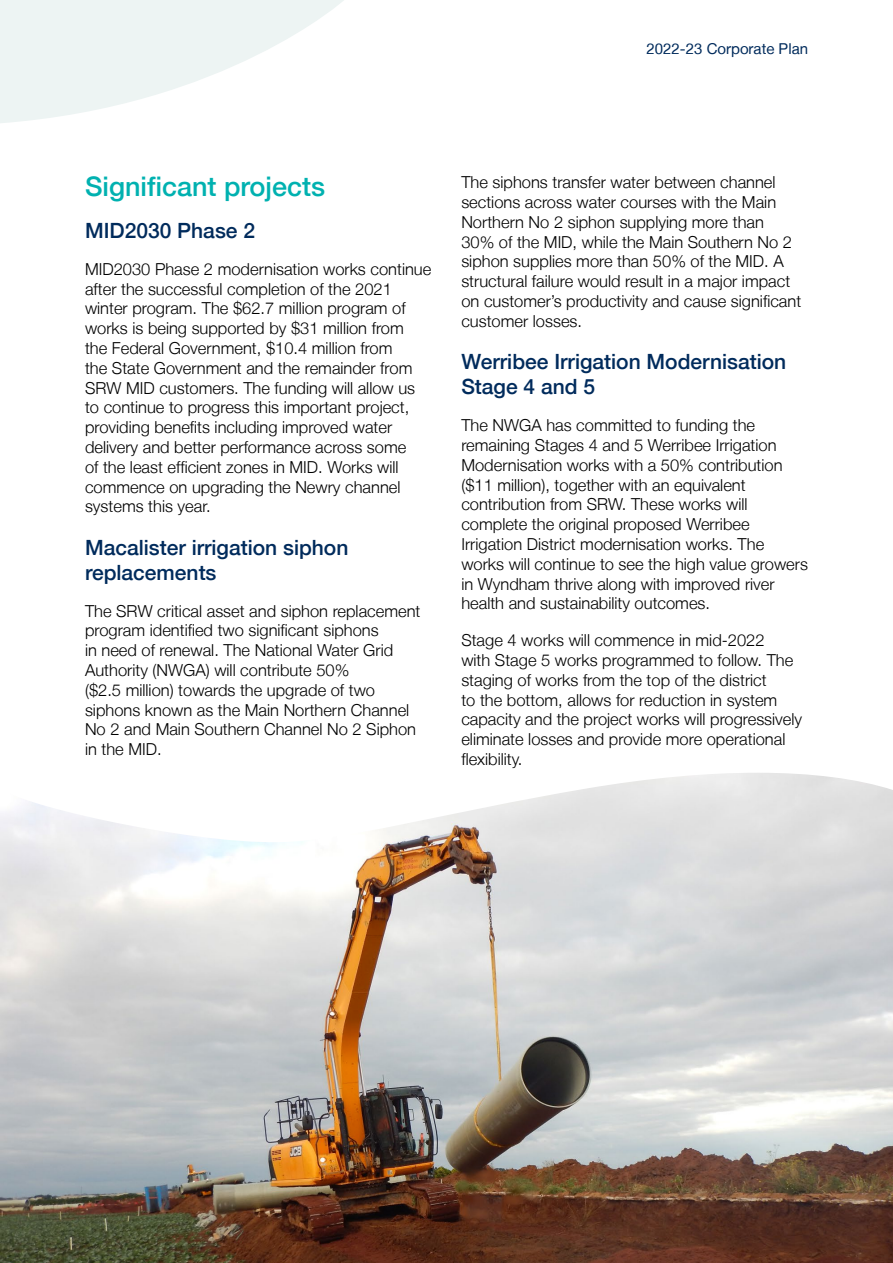
<style>
.page{position:relative;width:893px;height:1263px;background:#fff}
.page>*{position:absolute;margin:0;border:0;box-sizing:border-box;transform-origin:0 0}
.t1{font:500 27px "Helvetica Neue LT";color:#00b1b0}
.t2{font:500 21px/25.2px "Helvetica Neue LT";color:#002b5c}
.t3{font:300 16.5px/19.8px "Helvetica Neue LT";color:#000}
.t4{font:15px "Helvetica Neue LT";color:#002b5c}
</style>
<div class="page">
<svg style="left:0;top:0;width:344px;height:123px;fill:#edf4f3"></svg>
<img style="left:0;top:773px;width:893px;height:490px">
<p class="t4" style="left:647px;top:40px;width:163px">2022-23 Corporate Plan</p>
<h1 class="t1" style="left:85px;top:170px;width:242px">Significant projects</h1>
<p class="t2" style="left:85px;top:218px;width:172px">MID2030 Phase 2</p>
<p class="t3" style="left:85px;top:259px;width:348px">MID2030 Phase 2 modernisation works continue after the successful completion of the 2021 winter program. The $62.7 million program of works is being supported by $31 million from<br>the Federal Government, $10.4 million from<br>the State Government and the remainder from SRW MID customers. The funding will allow us to continue to progress this important project, providing benefits including improved water delivery and better performance across some<br>of the least efficient zones in MID. Works will commence on upgrading the Newry channel systems this year.</p>
<p class="t2" style="left:85px;top:534px;width:265px">Macalister irrigation siphon replacements</p>
<p class="t3" style="left:85px;top:600px;width:337px">The SRW critical asset and siphon replacement program identified two significant siphons<br>in need of renewal. The National Water Grid Authority (NWGA) will contribute 50%<br>($2.5 million) towards the upgrade of two siphons known as the Main Northern Channel No 2 and Main Southern Channel No 2 Siphon in the MID.</p>
<p class="t3" style="left:461px;top:172px;width:341px">The siphons transfer water between channel sections across water courses with the Main Northern No 2 siphon supplying more than<br>30% of the MID, while the Main Southern No 2 siphon supplies more than 50% of the MID. A structural failure would result in a major impact on customer’s productivity and cause significant customer losses.</p>
<p class="t2" style="left:461px;top:349px;width:326px">Werribee Irrigation Modernisation<br>Stage 4 and 5</p>
<p class="t3" style="left:461px;top:415px;width:348px">The NWGA has committed to funding the remaining Stages 4 and 5 Werribee Irrigation Modernisation works with a 50% contribution ($11 million), together with an equivalent contribution from SRW. These works will complete the original proposed Werribee Irrigation District modernisation works. The works will continue to see the high value growers in Wyndham thrive along with improved river health and sustainability outcomes.</p>
<p class="t3" style="left:461px;top:630px;width:342px">Stage 4 works will commence in mid-2022<br>with Stage 5 works programmed to follow. The staging of works from the top of the district<br>to the bottom, allows for reduction in system capacity and the project works will progressively eliminate losses and provide more operational flexibility.</p>
</div>
